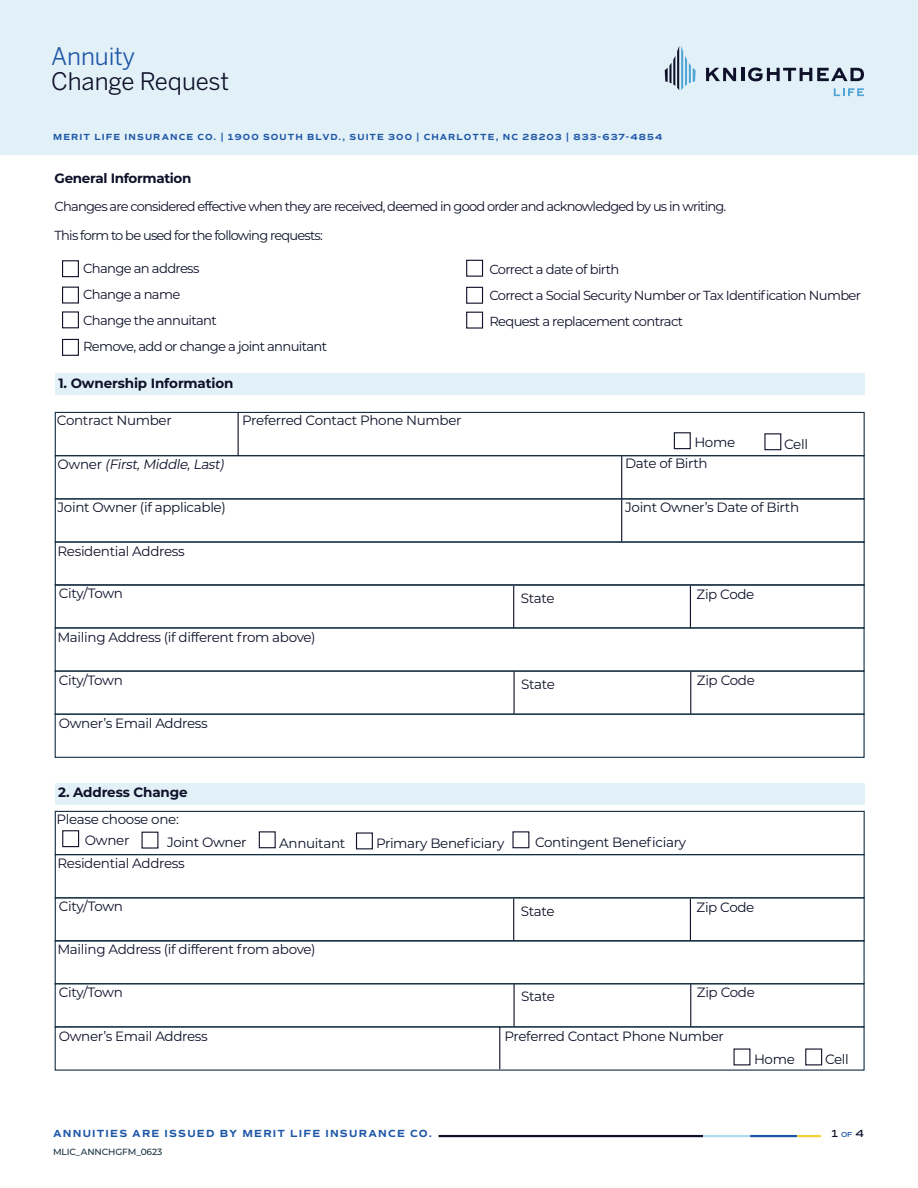
<style>
.page{position:relative;width:918px;height:1188px;background:#fff}
.page>*{position:absolute;margin:0;border:0;box-sizing:border-box;transform-origin:0 0}
.t1{font:24px "Benton Sans";letter-spacing:-.005em;color:#0e1129}
.t2{font:24px "Benton Sans";letter-spacing:-.005em;color:#1d56a7}
.t3{font:13.5px "Montserrat";letter-spacing:-.025em;color:#0e1129}
.t4{font:700 13.5px "Montserrat";letter-spacing:-.01em;color:#0e1129}
.t5{font:italic 13.5px "Montserrat";color:#0e1129}
.t6{font:13.2px/26.2px "Montserrat";letter-spacing:-.055em;color:#0e1129}
.t7{font:700 10.5px "Commuters Sans";letter-spacing:.115em;color:#1d56a7}
.t8{font:600 10.5px "Commuters Sans";color:#0e1129}
.t9{font:700 9px "Commuters Sans";letter-spacing:.12em;color:#1d56a7}
.t10{font:500 9px "Montserrat";letter-spacing:-.01em;color:#152f41}
.s1{font-style:normal}
.s2{font-size:7.35px;color:#1d56a7}
</style>
<div class="page">
<div style="left:55px;top:412px;width:810px;height:44px;border:1px solid #152f41"></div>
<div style="left:0;top:0;width:918px;height:154px;background:#e2f0f7"></div>
<svg style="left:706px;top:68px;width:158px;height:13px"></svg>
<svg style="left:665px;top:46px;width:31px;height:44px"></svg>
<svg style="left:834px;top:88px;width:30px;height:8px"></svg>
<hr style="left:439px;top:1135px;width:264px;height:2px;background:#0e1129">
<hr style="left:703px;top:1135px;width:47px;height:2px;background:#b0daef">
<hr style="left:750px;top:1135px;width:47px;height:2px;background:#1d56a7">
<hr style="left:797px;top:1135px;width:24px;height:2px;background:#f4d039">
<div style="left:55px;top:373px;width:810px;height:22px;background:#e2f0f7"></div>
<hr style="left:238px;top:412px;width:1px;height:44px;background:#0e1129">
<div style="left:674px;top:432px;width:17px;height:17px;border:1px solid #0e1129"></div>
<div style="left:764px;top:433px;width:17px;height:17px;border:1px solid #0e1129"></div>
<div style="left:55px;top:455px;width:810px;height:44px;border:1px solid #152f41"></div>
<hr style="left:621px;top:456px;width:1px;height:43px;background:#0e1129">
<div style="left:55px;top:498px;width:810px;height:45px;border:1px solid #152f41"></div>
<hr style="left:621px;top:499px;width:1px;height:43px;background:#0e1129">
<div style="left:55px;top:541px;width:810px;height:45px;border:1px solid #152f41"></div>
<div style="left:55px;top:584px;width:810px;height:44px;border:1px solid #152f41"></div>
<hr style="left:513px;top:586px;width:1px;height:42px;background:#0e1129">
<hr style="left:690px;top:586px;width:1px;height:42px;background:#0e1129">
<div style="left:55px;top:627px;width:810px;height:45px;border:1px solid #152f41"></div>
<div style="left:55px;top:670px;width:810px;height:45px;border:1px solid #152f41"></div>
<hr style="left:514px;top:671px;width:1px;height:43px;background:#0e1129">
<hr style="left:690px;top:671px;width:1px;height:43px;background:#0e1129">
<div style="left:55px;top:714px;width:810px;height:44px;border:1px solid #152f41"></div>
<div style="left:62px;top:260px;width:17px;height:17px;border:1px solid #0e1129"></div>
<div style="left:62px;top:287px;width:17px;height:17px;border:1px solid #0e1129"></div>
<div style="left:62px;top:311px;width:17px;height:17px;border:1px solid #0e1129"></div>
<div style="left:62px;top:339px;width:17px;height:17px;border:1px solid #0e1129"></div>
<div style="left:466px;top:260px;width:17px;height:17px;border:1px solid #0e1129"></div>
<div style="left:466px;top:287px;width:17px;height:17px;border:1px solid #0e1129"></div>
<div style="left:466px;top:312px;width:17px;height:17px;border:1px solid #0e1129"></div>
<div style="left:55px;top:811px;width:810px;height:44px;border:1px solid #152f41"></div>
<div style="left:55px;top:783px;width:810px;height:21px;background:#e2f0f7"></div>
<div style="left:55px;top:854px;width:810px;height:44px;border:1px solid #152f41"></div>
<div style="left:55px;top:897px;width:810px;height:45px;border:1px solid #152f41"></div>
<hr style="left:513px;top:899px;width:1px;height:42px;background:#0e1129">
<hr style="left:690px;top:899px;width:1px;height:42px;background:#0e1129">
<div style="left:55px;top:940px;width:810px;height:44px;border:1px solid #152f41"></div>
<div style="left:55px;top:983px;width:810px;height:44px;border:1px solid #152f41"></div>
<hr style="left:514px;top:984px;width:1px;height:42px;background:#0e1129">
<hr style="left:690px;top:984px;width:1px;height:42px;background:#0e1129">
<div style="left:55px;top:1026px;width:810px;height:45px;border:1px solid #152f41"></div>
<div style="left:62px;top:830px;width:17px;height:17px;border:1px solid #0e1129"></div>
<div style="left:142px;top:832px;width:16px;height:17px;border:1px solid #0e1129"></div>
<div style="left:259px;top:831px;width:17px;height:17px;border:1px solid #0e1129"></div>
<div style="left:356px;top:832px;width:17px;height:17px;border:1px solid #0e1129"></div>
<hr style="left:499px;top:1027px;width:1px;height:42px;background:#0e1129">
<div style="left:805px;top:1048px;width:17px;height:17px;border:1px solid #0e1129"></div>
<h1 class="t2" style="left:51px;top:42px;width:86px">Annuity</h1>
<h1 class="t1" style="left:51px;top:67px;width:180px">Change Request</h1>
<p class="t9" style="left:53px;top:131px;width:611px">MERIT LIFE INSURANCE CO. | 1900 SOUTH BLVD., SUITE 300 | CHARLOTTE, NC 28203 | 833-637-4854</p>
<p class="t4" style="left:55px;top:168px;width:138px">General Information</p>
<p class="t6" style="left:55px;top:192px;width:673px;line-height:28.5px">Changes are considered effective when they are received, deemed in good order and acknowledged by us in writing.<br>This form to be used for the following requests:</p>
<p class="t6" style="left:83px;top:254px;width:246px">Change an address<br>Change a name<br>Change the annuitant<br>Remove, add or change a joint annuitant</p>
<p class="t4" style="left:58px;top:373px;width:177px">1. Ownership Information</p>
<p class="t3" style="left:242px;top:411px;width:221px">Preferred Contact Phone Number</p>
<p class="t3" style="left:694px;top:433px;width:42px">Home</p>
<p class="t3" style="left:784px;top:435px;width:25px">Cell</p>
<p class="t5" style="left:58px;top:455px;width:171px"><span class="s1">O w n e r</span> (First,Middle,Last)</p>
<p class="t3" style="left:625px;top:454px;width:84px">Date of Birth</p>
<p class="t3" style="left:58px;top:498px;width:170px">Joint Owner (if applicable)</p>
<p class="t3" style="left:625px;top:497px;width:176px">Joint Owner’s Date of Birth</p>
<p class="t3" style="left:58px;top:541px;width:129px">Residential Address</p>
<p class="t3" style="left:59px;top:584px;width:66px">City/Town</p>
<p class="t3" style="left:521px;top:589px;width:35px">State</p>
<p class="t3" style="left:697px;top:585px;width:59px">Zip Code</p>
<p class="t3" style="left:57px;top:627px;width:260px">Mailing Address (if different from above)</p>
<p class="t3" style="left:59px;top:671px;width:66px">City/Town</p>
<p class="t3" style="left:521px;top:675px;width:35px">State</p>
<p class="t3" style="left:697px;top:671px;width:59px">Zip Code</p>
<p class="t3" style="left:59px;top:714px;width:151px">Owner’s Email Address</p>
<p class="t6" style="left:489px;top:256px;width:373px">Correct a date of birth<br>Correct a Social Security Number or Tax Identification Number<br>Request a replacement contract</p>
<p class="t3" style="left:57px;top:411px;width:116px">Contract Number</p>
<p class="t4" style="left:58px;top:783px;width:131px">2. Address Change</p>
<p class="t3" style="left:57px;top:810px;width:124px">Please choose one:</p>
<p class="t3" style="left:85px;top:831px;width:46px">Owner</p>
<p class="t3" style="left:167px;top:832px;width:81px">Joint Owner</p>
<p class="t3" style="left:279px;top:834px;width:68px">Annuitant</p>
<p class="t3" style="left:376px;top:834px;width:130px">Primary Beneficiary</p>
<p class="t3" style="left:535px;top:833px;width:153px">Contingent Beneficiary</p>
<p class="t3" style="left:58px;top:854px;width:129px">Residential Address</p>
<p class="t3" style="left:59px;top:897px;width:66px">City/Town</p>
<p class="t3" style="left:521px;top:902px;width:35px">State</p>
<p class="t3" style="left:697px;top:898px;width:59px">Zip Code</p>
<p class="t3" style="left:57px;top:940px;width:260px">Mailing Address (if different from above)</p>
<p class="t3" style="left:59px;top:983px;width:66px">City/Town</p>
<p class="t3" style="left:521px;top:987px;width:35px">State</p>
<p class="t3" style="left:697px;top:983px;width:59px">Zip Code</p>
<p class="t3" style="left:59px;top:1027px;width:151px">Owner’s Email Address</p>
<p class="t3" style="left:504px;top:1026px;width:221px">Preferred Contact Phone Number</p>
<p class="t3" style="left:754px;top:1050px;width:42px">Home</p>
<p class="t3" style="left:825px;top:1050px;width:25px">Cell</p>
<p class="t7" style="left:53px;top:1127px;width:380px">ANNUITIES ARE ISSUED BY MERIT LIFE INSURANCE CO.</p>
<p class="t8" style="left:831px;top:1127px;width:34px">1 <span class="s2">of</span> 4</p>
<p class="t10" style="left:53px;top:1146px;width:111px">MLIC_ANNCHGFM_0623</p>
</div>
